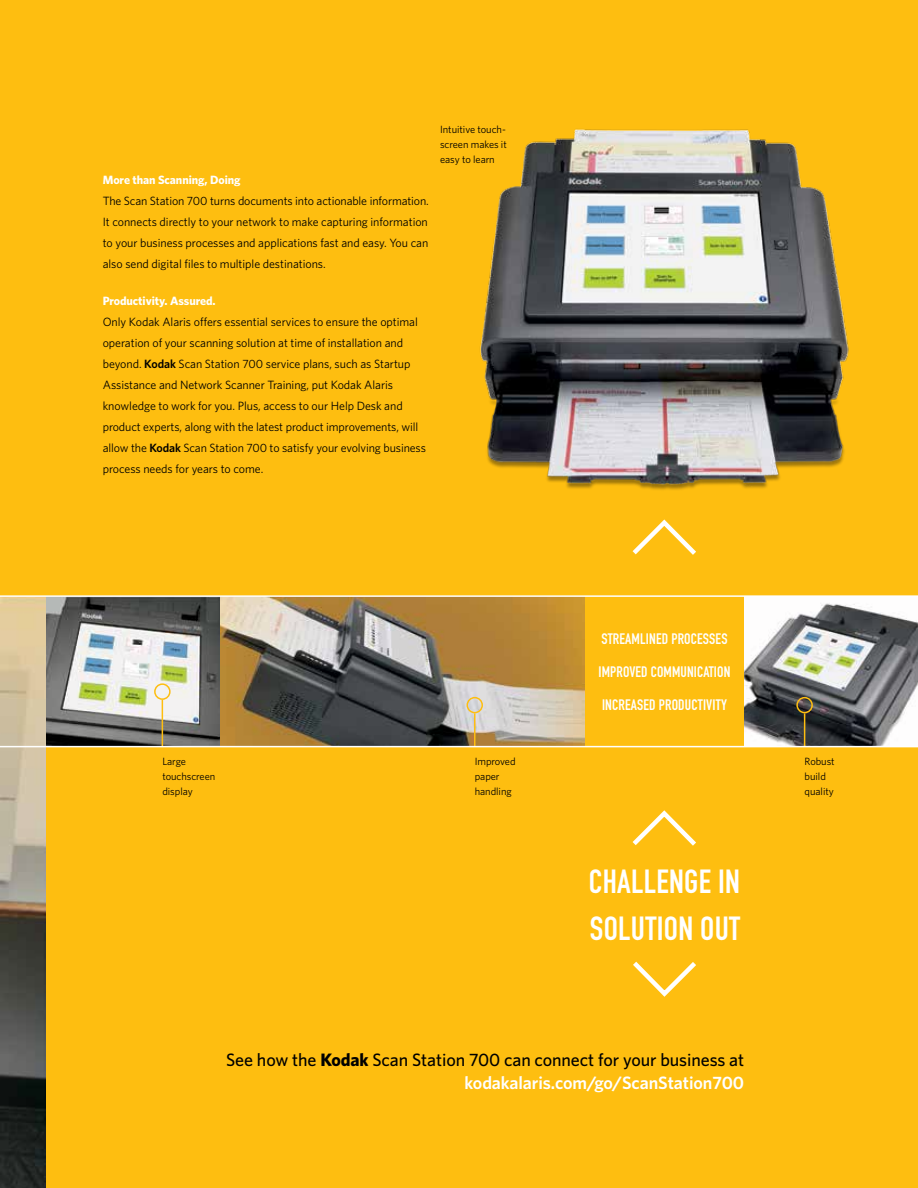
<style>
.page{position:relative;width:918px;height:1188px;background:#febe10}
.page>*{position:absolute;margin:0;border:0;box-sizing:border-box;transform-origin:0 0}
.t1{font:33px/46.5px "DIN Engschrift";letter-spacing:.01em;color:#fff}
.t2{font:500 18px/22.5px "Whitney K";letter-spacing:-.005em;color:#000;text-align:right}
.t3{font:15px "DIN Engschrift";letter-spacing:.01em;color:#fff}
.t4{font:12px/21px "Whitney K";letter-spacing:-.005em;color:#000;text-align:justify}
.t5{font:700 12px "Whitney K";letter-spacing:-.005em;color:#fff}
.t6{font:10.5px/15px "Whitney K";letter-spacing:-.005em;color:#000}
.s1{font-weight:600}
.s2{font-weight:700}
.s3{font-weight:600;color:#fff}
</style>
<div class="page">
<img style="left:46px;top:597px;width:539px;height:149px">
<img style="left:744px;top:597px;width:174px;height:149px">
<img style="left:0;top:597px;width:46px;height:591px">
<img style="left:480px;top:129px;width:369px;height:361px">
<div style="left:154px;top:683px;width:17px;height:17px;border:2px solid #febe10;border-radius:50%"></div>
<div style="left:466px;top:697px;width:17px;height:16px;border:2px solid #febe10;border-radius:50%"></div>
<hr style="left:162px;top:700px;width:1px;height:50px;background:#febe10">
<hr style="left:474px;top:713px;width:1px;height:37px;background:#febe10">
<div style="left:796px;top:697px;width:17px;height:16px;border:2px solid #febe10;border-radius:50%"></div>
<hr style="left:804px;top:713px;width:1px;height:37px;background:#febe10">
<svg style="left:633px;top:961px;width:63px;height:36px"></svg>
<svg style="left:632px;top:810px;width:64px;height:36px"></svg>
<svg style="left:632px;top:519px;width:64px;height:36px"></svg>
<hr style="left:0;top:595px;width:918px;height:2px;background:#fff">
<hr style="left:0;top:746px;width:918px;height:1px;background:#fff">
<p class="t5" style="left:103px;top:173px;width:139px">More than Scanning, Doing</p>
<p class="t4" style="left:103px;top:190px;width:328px">The Scan Station 700 turns documents into actionable information.<br>It connects directly to your network to make capturing information to your business processes and applications fast and easy. You can also send digital files to multiple destinations.</p>
<p class="t5" style="left:103px;top:294px;width:114px">Productivity. Assured.</p>
<p class="t4" style="left:103px;top:311px;width:325px;text-align:left">Only Kodak Alaris offers essential services to ensure the optimal operation of your scanning solution at time of installation and beyond. <span class="s1">Kodak</span> Scan Station 700 service plans, such as Startup Assistance and Network Scanner Training, put Kodak Alaris knowledge to work for you. Plus, access to our Help Desk and product experts, along with the latest product improvements, will allow the <span class="s1">Kodak</span> Scan Station 700 to satisfy your evolving business process needs for years to come.</p>
<p class="t6" style="left:440px;top:122px;width:68px;text-align:justify">Intuitive touch&shy;screen makes it easy to learn</p>
<p class="t3" style="left:601px;top:630px;width:127px">STREAMLINED PROCESSES</p>
<p class="t3" style="left:599px;top:663px;width:133px">IMPROVED COMMUNICATION</p>
<p class="t3" style="left:602px;top:696px;width:126px">INCREASED PRODUCTIVITY</p>
<p class="t6" style="left:162px;top:754px;width:54px">Large touchscreen display</p>
<p class="t6" style="left:475px;top:754px;width:42px">Improved paper handling</p>
<p class="t6" style="left:805px;top:754px;width:32px">Robust build quality</p>
<h1 class="t1" style="left:589px;top:858px;width:153px">CHALLENGE IN<br>SOLUTION OUT</h1>
<h2 class="t2" style="left:226px;top:1048px;width:520px">See how the <span class="s2">Kodak</span> Scan Station 700 can connect for your business at <span class="s3">kodakalaris.com/go/ScanStation700</span></h2>
</div>
